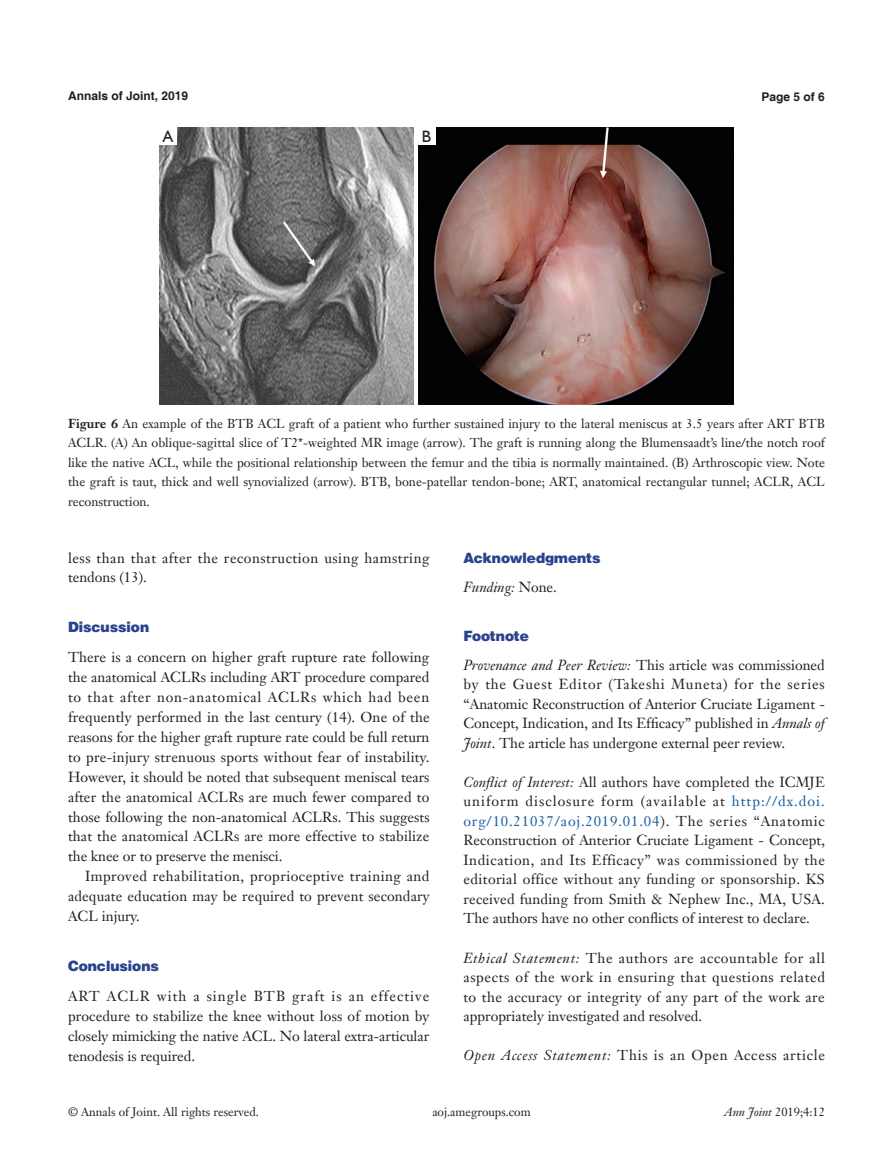
<style>
.page{position:relative;width:893px;height:1170px;background:#fff}
.page>*{position:absolute;margin:0;border:0;box-sizing:border-box;transform-origin:0 0}
.t1{font:16.5px "Humanist 521 BT";color:#231f20}
.t2{font:14.25px/20px "Janson Text LT";color:#231f20;text-align:justify}
.t3{font:14.25px/20px "Janson Text LT";letter-spacing:.035em;color:#231f20}
.t4{font:14.25px "Janson Text LT";letter-spacing:.05em;color:#231f20}
.一级标题-6_5{font:900 14.25px "Helvetica";color:#29438c}
.t5{font:italic 14.25px "Janson Text LT";color:#231f20}
.t6{font:12.75px/19.5px "Janson Text LT";color:#231f20;text-align:justify}
.t7{font:12px "Janson Text LT";color:#231f20}
.t8{font:700 12px "Helvetica";color:#231f20}
.s1{font-weight:700}
.s2{font-style:normal}
.s3{font-style:italic}
.s4{color:#175d9e}
</style>
<div class="page">
<img style="left:159px;top:128px;width:255px;height:276px">
<img style="left:418px;top:128px;width:315px;height:276px">
<div style="left:159px;top:128px;width:17px;height:17px;background:#fff"></div>
<div style="left:418px;top:128px;width:17px;height:17px;background:#fff"></div>
<p class="t8" style="left:68px;top:88px;width:122px">Annals of Joint, 2019</p>
<p class="t8" style="left:762px;top:89px;width:65px">Page 5 of 6</p>
<p class="t1" style="left:163px;top:126px;width:12px">A</p>
<p class="t1" style="left:422px;top:126px;width:11px">B</p>
<p class="t6" style="left:68px;top:413px;width:758px"><span class="s1">Figure 6</span> An example of the BTB ACL graft of a patient who further sustained injury to the lateral meniscus at 3.5 years after ART BTB ACLR. (A) An oblique-sagittal slice of T2*-weighted MR image (arrow). The graft is running along the Blumensaadt’s line/the notch roof like the native ACL, while the positional relationship between the femur and the tibia is normally maintained. (B) Arthroscopic view. Note the graft is taut, thick and well synovialized (arrow). BTB, bone-patellar tendon-bone; ART, anatomical rectangular tunnel; ACLR, ACL reconstruction.</p>
<p class="t3" style="left:68px;top:547px;width:363px">less than that after the reconstruction using hamstring tendons (13).</p>
<p class="一级标题-6_5" style="left:68px;top:617px;width:83px">Discussion</p>
<p class="t2" style="left:68px;top:647px;width:363px">There is a concern on higher graft rupture rate following the anatomical ACLRs including ART procedure compared to that after non-anatomical ACLRs which had been frequently performed in the last century (14). One of the reasons for the higher graft rupture rate could be full return to pre-injury strenuous sports without fear of instability.<br>However, it should be noted that subsequent meniscal tears after the anatomical ACLRs are much fewer compared to those following the non-anatomical ACLRs. This suggests that the anatomical ACLRs are more effective to stabilize the knee or to preserve the menisci.</p>
<p class="t2" style="left:68px;top:866px;width:363px;text-indent:17px">Improved rehabilitation, proprioceptive training and adequate education may be required to prevent secondary ACL injury.</p>
<p class="一级标题-6_5" style="left:68px;top:956px;width:92px">Conclusions</p>
<p class="t2" style="left:68px;top:985px;width:363px">ART ACLR with a single BTB graft is an effective procedure to stabilize the knee without loss of motion by closely mimicking the native ACL. No lateral extra-articular tenodesis is required.</p>
<p class="一级标题-6_5" style="left:463px;top:548px;width:139px">Acknowledgments</p>
<p class="t5" style="left:463px;top:578px;width:95px">Funding: <span class="s2">None.</span></p>
<p class="一级标题-6_5" style="left:463px;top:626px;width:67px">Footnote</p>
<p class="t2" style="left:463px;top:655px;width:363px;line-height:19.5px"><span class="s3">Provenance and Peer Review:</span> This article was commissioned by the Guest Editor (Takeshi Muneta) for the series “Anatomic Reconstruction of Anterior Cruciate Ligament - Concept, Indication, and Its Efficacy” published in <span class="s3">Annals of Joint</span>. The article has undergone external peer review.</p>
<p class="t2" style="left:463px;top:772px;width:363px;line-height:19.5px"><span class="s3">Conflict of Interest:</span> All authors have completed the ICMJE uniform disclosure form (available at <span class="s4">http://dx.doi. org/10.21037/aoj.2019.01.04</span>). The series “Anatomic Reconstruction of Anterior Cruciate Ligament - Concept, Indication, and Its Efficacy” was commissioned by the editorial office without any funding or sponsorship. KS received funding from Smith &amp; Nephew Inc., MA, USA.<br>The authors have no other conflicts of interest to declare.</p>
<p class="t2" style="left:463px;top:947px;width:363px;line-height:19.5px"><span class="s3">Ethical Statement:</span> The authors are accountable for all aspects of the work in ensuring that questions related to the accuracy or integrity of any part of the work are appropriately investigated and resolved.</p>
<p class="t4" style="left:463px;top:1045px;width:363px"><span class="s3">Open Access Statement:</span> This is an Open Access article</p>
<p class="t7" style="left:68px;top:1104px;width:192px">© Annals of Joint. All rights reserved.</p>
<p class="t7" style="left:432px;top:1104px;width:100px">aoj.amegroups.com</p>
<p class="t7" style="left:724px;top:1104px;width:102px"><span class="s3">Ann Joint</span> 2019;4:12</p>
</div>
